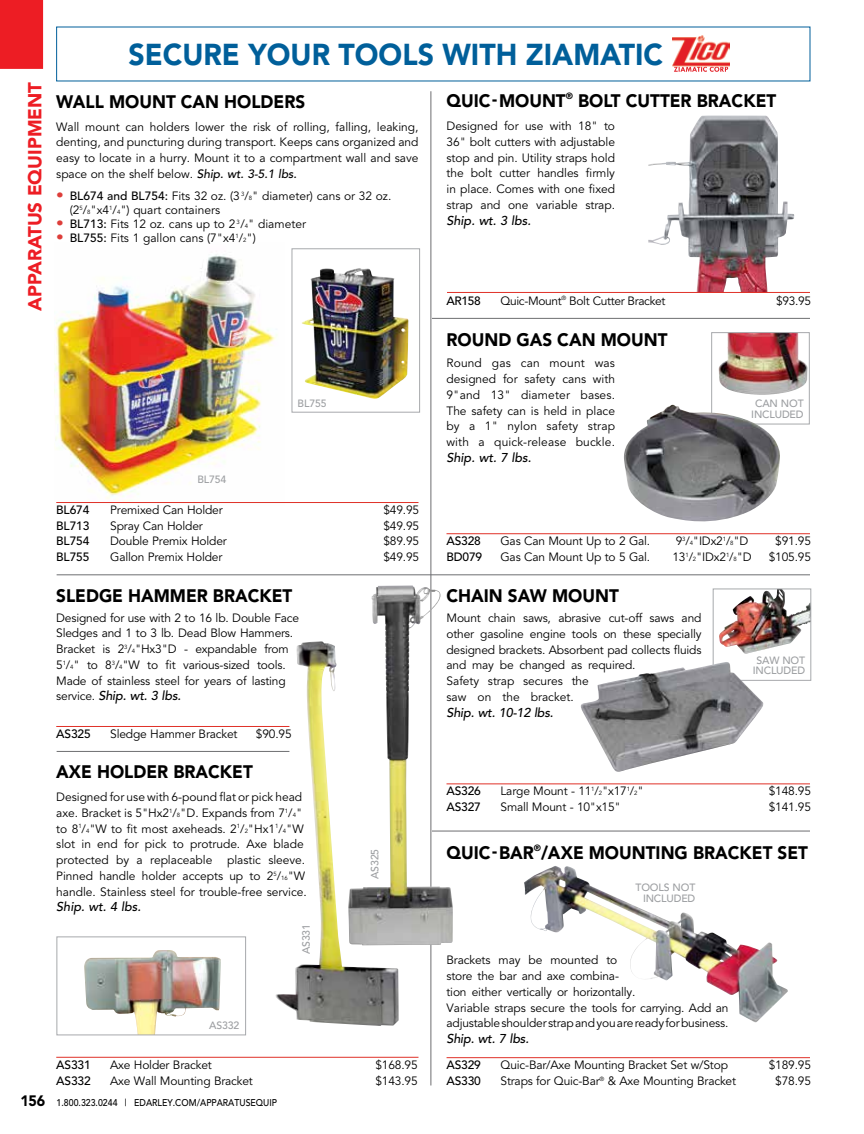
<style>
.page{position:relative;width:864px;height:1134px;background:#fff}
.page>*{position:absolute;margin:0;border:0;box-sizing:border-box;transform-origin:0 0}
.t1{font:900 30px "Avenir";color:#005f9a;scale:.95 1}
.t2{font:900 18.75px "Avenir";color:#ed1d24}
.t3{font:900 18px "Avenir";color:#000;scale:.95 1}
.t4{font:italic 500 12.75px "Avenir";letter-spacing:-.015em;color:#000}
.t5{font:12px/15.8px "Avenir";letter-spacing:-.015em;color:#000}
.t6{font:500 12px "Avenir";letter-spacing:-.015em;color:#000}
.t7{font:500 10.5px/10.5px "Avenir";letter-spacing:-.015em;color:#9d9fa2;text-align:center}
.t8{font:500 9.75px "Avenir";color:#000;scale:.9 1}
.s1{font-weight:500;font-style:italic}
.s2{font-size:14.4px;color:#dd3e3a}
.s3{font-weight:500}
.s4{font-size:6px}
.s5{font-weight:400;font-style:normal;font-size:12px}
.s6{font-weight:900;font-size:15px}
</style>
<div class="page">
<div style="left:0;top:0;width:43px;height:69px;background:#ed1d24"></div>
<hr style="left:431px;top:91px;width:1px;height:994px;background:#6d6e71">
<hr style="left:57px;top:574px;width:753px;height:1px;background:#6d6e71">
<img style="left:55px;top:254px;width:222px;height:246px">
<img style="left:302px;top:268px;width:106px;height:131px">
<div style="left:292px;top:248px;width:128px;height:165px;border:1px solid #a7a9ac"></div>
<hr style="left:56px;top:502px;width:362px;height:1px;background:#e03128">
<img style="left:672px;top:35px;width:58px;height:34px">
<img style="left:674px;top:67px;width:54px;height:5px">
<hr style="left:56px;top:726px;width:233px;height:1px;background:#e03128">
<hr style="left:56px;top:1057px;width:362px;height:1px;background:#e03128">
<svg style="left:176px;top:953px;width:45px;height:64px"></svg>
<img style="left:84px;top:950px;width:92px;height:83px">
<div style="left:57px;top:937px;width:189px;height:98px;border:1px solid #a7a9ac"></div>
<hr style="left:57px;top:751px;width:232px;height:1px;background:#6d6e71">
<img style="left:275px;top:641px;width:124px;height:385px">
<img style="left:348px;top:586px;width:105px;height:359px">
<img style="left:719px;top:591px;width:88px;height:63px">
<div style="left:713px;top:589px;width:98px;height:92px;border:1px solid #a7a9ac"></div>
<img style="left:718px;top:334px;width:90px;height:61px">
<img style="left:719px;top:334px;width:38px;height:61px">
<div style="left:711px;top:332px;width:99px;height:92px;border:1px solid #a7a9ac"></div>
<hr style="left:447px;top:533px;width:363px;height:1px;background:#e03128">
<img style="left:648px;top:115px;width:146px;height:177px">
<hr style="left:447px;top:292px;width:363px;height:1px;background:#e03128">
<hr style="left:447px;top:1057px;width:363px;height:1px;background:#e03128">
<hr style="left:447px;top:784px;width:363px;height:1px;background:#e03128">
<hr style="left:432px;top:831px;width:378px;height:1px;background:#6d6e71">
<hr style="left:432px;top:318px;width:378px;height:1px;background:#6d6e71">
<img style="left:524px;top:868px;width:264px;height:154px">
<img style="left:580px;top:662px;width:184px;height:110px">
<img style="left:624px;top:405px;width:157px;height:117px">
<h2 class="t2" style="left:24px;top:311px;width:231px;rotate:-90deg">APPARATUS EQUIPMENT</h2>
<h1 class="t1" style="left:129px;top:37px;width:564px">SECURE YOUR TOOLS WITH ZIAMATIC</h1>
<h3 class="t3" style="left:56px;top:91px;width:264px">WALL MOUNT CAN HOLDERS</h3>
<p class="t5" style="left:56px;top:119px;width:364px;text-align:justify">Wall mount can holders lower the risk of rolling, falling, leaking, denting, and puncturing during transport. Keeps cans organized and easy to locate in a hurry. Mount it to a compartment wall and save space on the shelf below. <span class="s1">Ship. wt. 3-5.1 lbs.</span></p>
<p class="t5" style="left:70px;top:189px;width:323px;line-height:14.2px;text-indent:-13px"><span class="s2">•</span> <span class="s3">BL674 and BL754:</span> Fits 32 oz. (3 <sup>3</sup>/<span class="s4">8</span>" diameter) cans or 32 oz. (2<sup>5</sup>/<span class="s4">8</span>"x4<sup>1</sup>/<span class="s4">4</span>") quart containers</p>
<p class="t5" style="left:56px;top:217px;width:251px"><span class="s2">•</span> <span class="s3">BL713:</span> Fits 12 oz. cans up to 2 <sup>3</sup>/<span class="s4">4</span>" diameter</p>
<p class="t5" style="left:56px;top:231px;width:201px"><span class="s2">•</span> <span class="s3">BL755:</span> Fits 1 gallon cans (7"x4<sup>1</sup>/<span class="s4">2</span>")</p>
<p class="t7" style="left:198px;top:475px;width:30px">BL754</p>
<p class="t7" style="left:298px;top:399px;width:30px">BL755</p>
<p class="t6" style="left:56px;top:503px;width:35px">BL674</p>
<p class="t5" style="left:110px;top:502px;width:114px">Premixed Can Holder</p>
<p class="t5" style="left:383px;top:502px;width:37px">$49.95</p>
<p class="t6" style="left:56px;top:518px;width:35px">BL713</p>
<p class="t5" style="left:110px;top:518px;width:94px">Spray Can Holder</p>
<p class="t5" style="left:383px;top:518px;width:37px">$49.95</p>
<p class="t6" style="left:56px;top:534px;width:35px">BL754</p>
<p class="t5" style="left:110px;top:534px;width:118px">Double Premix Holder</p>
<p class="t5" style="left:383px;top:534px;width:37px">$89.95</p>
<p class="t6" style="left:56px;top:550px;width:35px">BL755</p>
<p class="t5" style="left:110px;top:549px;width:114px">Gallon Premix Holder</p>
<p class="t5" style="left:383px;top:549px;width:37px">$49.95</p>
<h3 class="t3" style="left:56px;top:585px;width:250px">SLEDGE HAMMER BRACKET</h3>
<p class="t5" style="left:56px;top:610px;width:244px">Designed for use with 2 to 16 lb. Double Face Sledges and 1 to 3 lb. Dead Blow Hammers.<br>Bracket is 2<sup>3</sup>/<span class="s4">4</span>"Hx3"D - expandable from 5<sup>1</sup>/<span class="s4">4</span>" to 8<sup>3</sup>/<span class="s4">4</span>"W to fit various-sized tools.<br>Made of stainless steel for years of lasting</p>
<p class="t4" style="left:56px;top:689px;width:126px"><span class="s5">service.</span> Ship. wt. 3 lbs.</p>
<p class="t6" style="left:56px;top:727px;width:36px">AS325</p>
<p class="t5" style="left:110px;top:727px;width:129px">Sledge Hammer Bracket</p>
<p class="t5" style="left:256px;top:727px;width:37px">$90.95</p>
<h3 class="t3" style="left:56px;top:761px;width:208px">AXE HOLDER BRACKET</h3>
<p class="t5" style="left:56px;top:789px;width:252px">Designed for use with 6-pound flat or pick head axe. Bracket is 5"Hx2<sup>1</sup>/<span class="s4">8</span>"D. Expands from 7<sup>1</sup>/<span class="s4">4</span>" to 8<sup>1</sup>/<span class="s4">4</span>"W to fit most axeheads. 2<sup>1</sup>/<span class="s4">2</span>"Hx1<sup>1</sup>/<span class="s4">4</span>"W slot in end for pick to protrude. Axe blade protected by a replaceable plastic sleeve.<br>Pinned handle holder accepts up to 2<sup>5</sup>/<span class="s4">16</span>"W handle. Stainless steel for trouble-free service.</p>
<p class="t4" style="left:56px;top:900px;width:86px">Ship. wt. 4 lbs.</p>
<p class="t7" style="left:209px;top:1020px;width:32px">AS332</p>
<p class="t7" style="left:301px;top:954px;width:32px;rotate:-90deg">AS331</p>
<p class="t7" style="left:370px;top:879px;width:32px;rotate:-90deg">AS325</p>
<p class="t6" style="left:56px;top:1058px;width:36px">AS331</p>
<p class="t5" style="left:110px;top:1058px;width:103px">Axe Holder Bracket</p>
<p class="t5" style="left:375px;top:1058px;width:44px">$168.95</p>
<p class="t6" style="left:56px;top:1074px;width:36px">AS332</p>
<p class="t5" style="left:110px;top:1074px;width:144px">Axe Wall Mounting Bracket</p>
<p class="t5" style="left:375px;top:1074px;width:44px">$143.95</p>
<h3 class="t3" style="left:447px;top:89px;width:349px">QUIC-MOUNT<sup>®</sup> BOLT CUTTER BRACKET</h3>
<p class="t5" style="left:447px;top:118px;width:170px;text-align:justify">Designed for use with 18" to 36" bolt cutters with adjustable stop and pin. Utility straps hold the bolt cutter handles firmly in place. Comes with one fixed strap and one variable strap.</p>
<p class="t4" style="left:447px;top:213px;width:86px">Ship. wt. 3 lbs.</p>
<p class="t6" style="left:447px;top:294px;width:36px">AR158</p>
<p class="t5" style="left:501px;top:293px;width:166px">Quic-Mount<sup>®</sup> Bolt Cutter Bracket</p>
<p class="t5" style="left:776px;top:293px;width:36px">$93.95</p>
<h3 class="t3" style="left:447px;top:329px;width:234px">ROUND GAS CAN MOUNT</h3>
<p class="t5" style="left:447px;top:356px;width:170px;text-align:justify">Round gas can mount was designed for safety cans with 9"and 13" diameter bases.<br>The safety can is held in place by a 1" nylon safety strap with a quick-release buckle.</p>
<p class="t4" style="left:447px;top:450px;width:86px">Ship. wt. 7 lbs.</p>
<p class="t7" style="left:751px;top:399px;width:54px">CAN NOT<br>INCLUDED</p>
<p class="t6" style="left:447px;top:534px;width:36px">AS328</p>
<p class="t5" style="left:501px;top:534px;width:151px">Gas Can Mount Up to 2 Gal.</p>
<p class="t5" style="left:676px;top:534px;width:74px">9<sup>3</sup>/<span class="s4">4</span>"IDx2<sup>1</sup>/<span class="s4">8</span>"D</p>
<p class="t5" style="left:775px;top:534px;width:37px">$91.95</p>
<p class="t6" style="left:447px;top:550px;width:37px">BD079</p>
<p class="t5" style="left:501px;top:549px;width:151px">Gas Can Mount Up to 5 Gal.</p>
<p class="t5" style="left:672px;top:549px;width:81px">13<sup>1</sup>/<span class="s4">2</span>"IDx2<sup>1</sup>/<span class="s4">8</span>"D</p>
<p class="t5" style="left:769px;top:549px;width:44px">$105.95</p>
<h3 class="t3" style="left:447px;top:584px;width:183px">CHAIN SAW MOUNT</h3>
<p class="t5" style="left:447px;top:610px;width:257px">Mount chain saws, abrasive cut-off saws and other gasoline engine tools on these specially designed brackets. Absorbent pad collects fluids and may be changed as required.<br>Safety strap secures the<br>saw on the bracket.</p>
<p class="t4" style="left:447px;top:705px;width:109px">Ship. wt. 10-12 lbs.</p>
<p class="t7" style="left:753px;top:655px;width:54px">SAW NOT<br>INCLUDED</p>
<p class="t6" style="left:447px;top:784px;width:36px">AS326</p>
<p class="t5" style="left:501px;top:784px;width:145px">Large Mount - 11<sup>1</sup>/<span class="s4">2</span>"x17<sup>1</sup>/<span class="s4">2</span>"</p>
<p class="t5" style="left:769px;top:784px;width:44px">$148.95</p>
<p class="t6" style="left:447px;top:800px;width:36px">AS327</p>
<p class="t5" style="left:501px;top:799px;width:122px">Small Mount - 10"x15"</p>
<p class="t5" style="left:769px;top:799px;width:44px">$141.95</p>
<h3 class="t3" style="left:447px;top:841px;width:382px">QUIC-BAR<sup>®</sup>/AXE MOUNTING BRACKET SET</h3>
<p class="t7" style="left:636px;top:883px;width:61px;text-align:right">TOOLS NOT<br>INCLUDED</p>
<p class="t5" style="left:447px;top:953px;width:284px">Brackets may be mounted to<br>store the bar and axe combina-<br>tion either vertically or horizontally.<br>Variable straps secure the tools for carrying. Add an adjustable shoulder strap and you are ready for business.</p>
<p class="t4" style="left:447px;top:1031px;width:84px">Ship. wt. 7 lbs.</p>
<p class="t6" style="left:447px;top:1058px;width:36px">AS329</p>
<p class="t5" style="left:501px;top:1058px;width:229px">Quic-Bar/Axe Mounting Bracket Set w/Stop</p>
<p class="t5" style="left:769px;top:1058px;width:44px">$189.95</p>
<p class="t6" style="left:447px;top:1074px;width:36px">AS330</p>
<p class="t5" style="left:501px;top:1074px;width:237px">Straps for Quic-Bar<sup>®</sup> &amp; Axe Mounting Bracket</p>
<p class="t5" style="left:775px;top:1074px;width:37px">$78.95</p>
<p class="t8" style="left:20px;top:1097px;width:287px"><span class="s6">156</span> 1.800.323.0244 | EDARLEY.COM/APPARATUSEQUIP</p>
</div>
